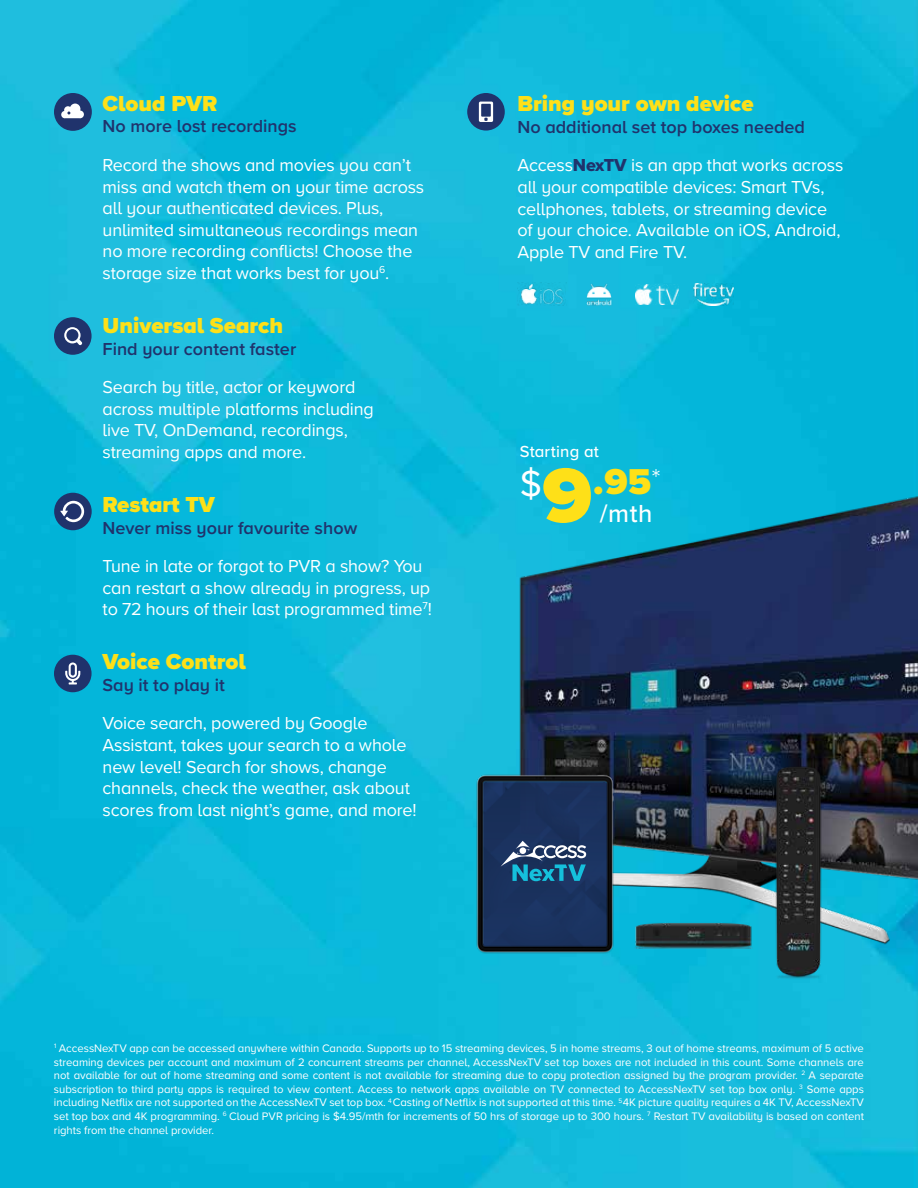
<style>
.page{position:relative;width:918px;height:1188px;background:#fff}
.page>*{position:absolute;margin:0;border:0;box-sizing:border-box;transform-origin:0 0}
.t1{font:900 37.35px "Proxima Nova A";color:#fee018}
.t2{font:300 27.9px "Proxima Nova A";color:#fff}
.t3{font:500 25.65px "Proxima Nova A";color:#fff}
.t4{font:900 22.5px "Proxima Nova A";color:#fee018}
.t5{font:18px/21.6px "Proxima Nova A";letter-spacing:-.01em;color:#fff}
.t6{font:600 18px/38.5px "Proxima Nova A";color:#20336c}
.t7{font:500 16.65px "Proxima Nova A";letter-spacing:.01em;color:#fff}
.t8{font:11.25px/13.6px "Proxima Nova A";letter-spacing:-.005em;color:#fff;text-align:justify}
.s1{font-weight:400;color:#fff}
.s2{font-family:"Proxima Nova A Extrabld";font-weight:400}
.s3{font-weight:400;font-size:37.5px;color:#fff}
.s4{font-size:79.95px}
</style>
<div class="page">
<img style="left:0;top:0;width:918px;height:1188px">
<img style="left:518px;top:283px;width:48px;height:22px">
<img style="left:575px;top:278px;width:49px;height:33px">
<img style="left:636px;top:284px;width:42px;height:21px">
<img style="left:694px;top:284px;width:40px;height:21px">
<div style="left:54px;top:493px;width:37px;height:37px;background:#20336c;border-radius:50%"></div>
<svg style="left:60px;top:501px;width:24px;height:21px"></svg>
<div style="left:54px;top:93px;width:38px;height:38px;background:#20336c;border-radius:50%"></div>
<svg style="left:61px;top:103px;width:23px;height:15px"></svg>
<div style="left:54px;top:655px;width:37px;height:37px;background:#20336c;border-radius:50%"></div>
<svg style="left:65px;top:663px;width:15px;height:21px"></svg>
<div style="left:467px;top:93px;width:38px;height:38px;background:#20336c;border-radius:50%"></div>
<svg style="left:479px;top:102px;width:14px;height:20px"></svg>
<div style="left:54px;top:317px;width:38px;height:38px;background:#20336c;border-radius:50%"></div>
<svg style="left:64px;top:327px;width:18px;height:18px"></svg>
<img style="left:469px;top:466px;width:449px;height:499px">
<img style="left:469px;top:766px;width:152px;height:194px">
<svg style="left:501px;top:841px;width:85px;height:40px;background:#3a698b"></svg>
<img style="left:602px;top:884px;width:184px;height:104px">
<img style="left:728px;top:760px;width:141px;height:225px">
<h3 class="t4" style="left:103px;top:86px;width:116px">Cloud PVR</h3>
<h3 class="t6" style="left:103px;top:107px;width:196px">No more lost recordings</h3>
<h3 class="t5" style="left:103px;top:153px;width:323px">Record the shows and movies you can’t miss and watch them on your time across all your authenticated devices. Plus, unlimited simultaneous recordings mean no more recording conflicts! Choose the storage size that works best for you<sup>6</sup>.</h3>
<h3 class="t4" style="left:103px;top:309px;width:182px">Universal Search</h3>
<h3 class="t6" style="left:103px;top:329px;width:195px">Find your content faster</h3>
<h3 class="t5" style="left:103px;top:376px;width:273px">Search by title, actor or keyword across multiple platforms including live TV, OnDemand, recordings, streaming apps and more.</h3>
<h3 class="t4" style="left:103px;top:488px;width:114px">Restart TV</h3>
<h3 class="t6" style="left:103px;top:508px;width:256px">Never miss your favourite show</h3>
<h3 class="t5" style="left:103px;top:555px;width:331px">Tune in late or forgot to PVR a show? You can restart a show already in progress, up to 72 hours of their last programmed time<sup>7</sup>!</h3>
<h3 class="t4" style="left:103px;top:645px;width:145px">Voice Control</h3>
<h3 class="t6" style="left:103px;top:665px;width:124px">Say it to play it</h3>
<h3 class="t5" style="left:103px;top:712px;width:316px">Voice search, powered by Google Assistant, takes your search to a whole new level! Search for shows, change channels, check the weather, ask about scores from last night’s game, and more!</h3>
<h3 class="t4" style="left:518px;top:87px;width:238px">Bring your own device</h3>
<h3 class="t6" style="left:518px;top:107px;width:327px">No additional set top boxes needed<br><span class="s1">Access</span><span class="s2">NexTV</span> <span class="s1">is an app that works across</span></h3>
<h3 class="t5" style="left:518px;top:175px;width:324px">all your compatible devices: Smart TVs, cellphones, tablets, or streaming device of your choice. Available on iOS, Android, Apple TV and Fire TV.</h3>
<h3 class="t7" style="left:520px;top:439px;width:81px">Starting at</h3>
<h1 class="t1" style="left:520px;top:454px;width:133px"><span class="s3">$</span><span class="s4">9</span>.95</h1>
<h2 class="t2" style="left:651px;top:457px;width:11px">*</h2>
<h3 class="t3" style="left:600px;top:494px;width:54px">/mth</h3>
<p class="t8" style="left:54px;top:1041px;width:812px"><sup>1</sup> AccessNexTV app can be accessed anywhere within Canada. Supports up to 15 streaming devices, 5 in home streams, 3 out of home streams, maximum of 5 active streaming devices per account and maximum of 2 concurrent streams per channel, AccessNexTV set top boxes are not included in this count. Some channels are not available for out of home streaming and some content is not available for streaming due to copy protection assigned by the program provider. <sup>2</sup> A separate subscription to third party apps is required to view content. Access to network apps available on TV connected to AccessNexTV set top box only. <sup>3</sup> Some apps including Netflix are not supported on the AccessNexTV set top box. <sup>4</sup> Casting of Netflix is not supported at this time. <sup>5</sup> 4K picture quality requires a 4K TV, AccessNexTV set top box and 4K programming. <sup>6</sup> Cloud PVR pricing is $4.95/mth for increments of 50 hrs of storage up to 300 hours. <sup>7</sup> Restart TV availability is based on content rights from the channel provider.</p>
</div>
